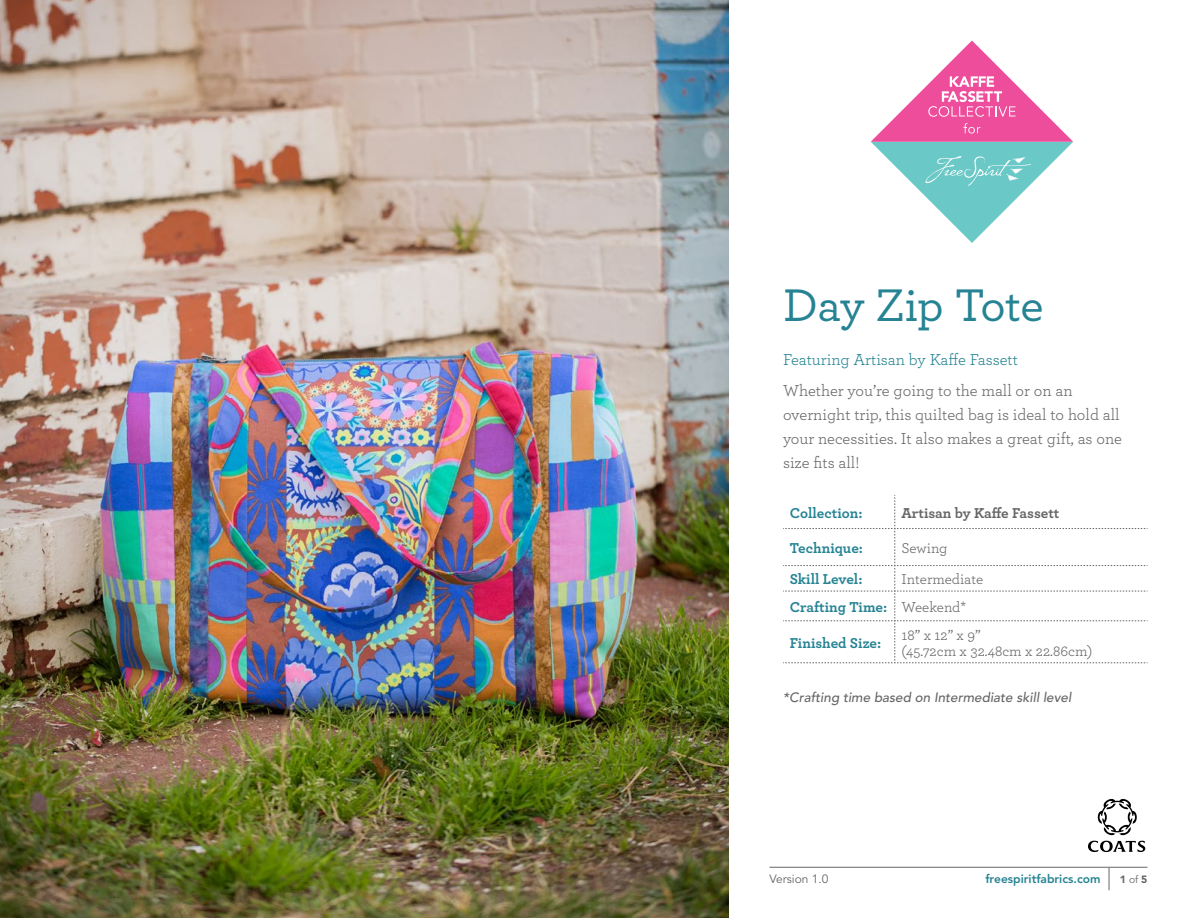
<style>
.page{position:relative;width:1188px;height:918px;background:#fff}
.page>*{position:absolute;margin:0;border:0;box-sizing:border-box;transform-origin:0 0}
.t1{font:500 48px "Archer";letter-spacing:-.015em;color:#258393}
.t2{font:16.5px/24px "Archer";color:#666}
.t3{font:16.5px "Archer";color:#258393}
.t4{font:15px/27.6px "Archer";color:#666}
.t5{font:700 15px "Archer";color:#258393}
.t6{font:700 15px "Archer";color:#666}
.t7{font:italic 500 13.5px "Avenir LT Std";color:#666}
.t8{font:800 12px "Avenir LT Std";color:#258393}
.t9{font:12px "Avenir LT Std";color:#666}
.t10{font:900 10.5px "Avenir LT Std";color:#666}
.s1{font-weight:700;color:#258393}
.s2{font-weight:400}
</style>
<div class="page">
<svg style="left:1109px;top:868px;width:1px;height:22px"></svg>
<hr style="left:770px;top:867px;width:378px;height:1px;background:#666">
<svg style="left:871px;top:40px;width:202px;height:203px"></svg>
<img style="left:0;top:0;width:729px;height:918px">
<svg style="left:783px;top:495px;width:365px;height:169px"></svg>
<svg style="left:1088px;top:799px;width:57px;height:53px"></svg>
<h1 class="t1" style="left:783px;top:270px;width:262px">Day Zip Tote</h1>
<p class="t3" style="left:783px;top:348px;width:237px">Featuring Artisan by Kaffe Fassett</p>
<p class="t2" style="left:783px;top:378px;width:341px">Whether you’re going to the mall or on an overnight trip, this quilted bag is ideal to hold all your necessities. It also makes a great gift, as one size fits all!</p>
<p class="t5" style="left:790px;top:501px;width:74px">Collection:</p>
<p class="t6" style="left:902px;top:501px;width:159px">Artisan by Kaffe Fassett</p>
<p class="t5" style="left:790px;top:536px;width:75px">Technique:</p>
<p class="t4" style="left:902px;top:534px;width:48px">Sewing</p>
<p class="t5" style="left:790px;top:567px;width:74px">Skill Level:</p>
<p class="t4" style="left:790px;top:565px;width:195px;text-indent:112px">Intermediate<br><span class="s1">Crafting Time:</span> Weekend*</p>
<p class="t5" style="left:790px;top:631px;width:93px">Finished Size:</p>
<p class="t4" style="left:902px;top:626px;width:192px;line-height:16.5px">18” x 12” x 9”<br>(45.72cm x 32.48cm x 22.86cm)</p>
<p class="t7" style="left:783px;top:690px;width:290px">*Crafting time based on Intermediate skill level</p>
<p class="t9" style="left:770px;top:872px;width:61px">Version 1.0</p>
<p class="t8" style="left:985px;top:872px;width:117px">freespiritfabrics.com</p>
<p class="t10" style="left:1120px;top:873px;width:29px">1 <span class="s2">of</span> 5</p>
</div>
